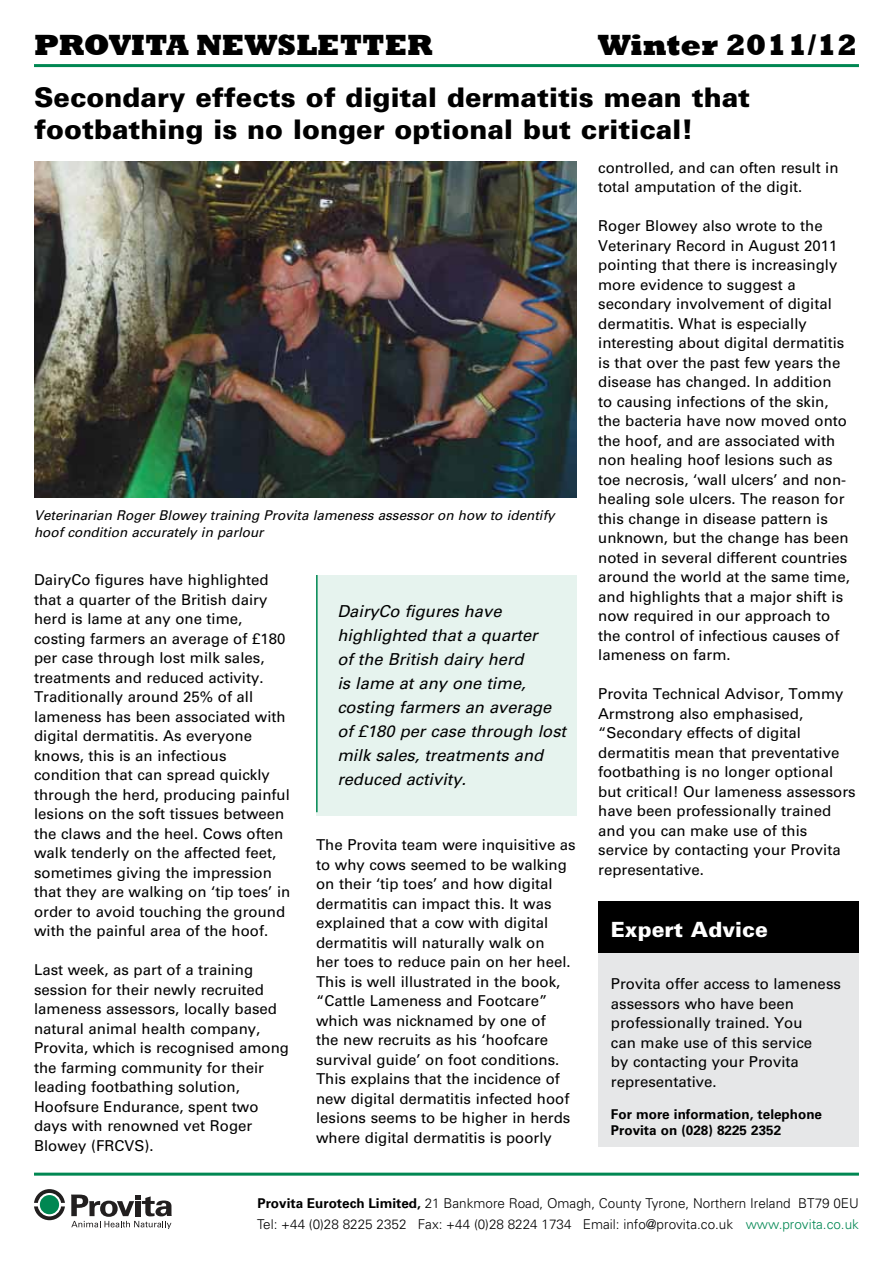
<style>
.page{position:relative;width:893px;height:1263px;background:#fff}
.page>*{position:absolute;margin:0;border:0;box-sizing:border-box;transform-origin:0 0}
.t1{font:800 30px "Rockwell";color:#000}
.t2{font:900 27px/32.4px "Univers";color:#000}
.t3{font:900 21px "Univers";color:#fff}
.t4{font:italic 16.5px/24px "Univers";color:#000}
.t5{font:15px/19.5px "Univers";color:#000}
.t6{font:300 13.5px/21px "Univers";color:#000}
.t7{font:italic 13.5px/16.2px "Univers";color:#000}
.t8{font:700 13.5px/16.2px "Univers";color:#000}
.s1{font-weight:700}
.s2{color:#008752}
</style>
<div class="page">
<img style="left:34px;top:162px;width:543px;height:335px">
<hr style="left:34px;top:1172px;width:825px;height:3px;background:#008752">
<svg style="left:34px;top:1189px;width:31px;height:31px"></svg>
<svg style="left:71px;top:1194px;width:101px;height:35px"></svg>
<div style="left:316px;top:575px;width:261px;height:240px;background:#e6f3ee"></div>
<div style="left:598px;top:901px;width:261px;height:246px;background:#e6e7e8"></div>
<div style="left:598px;top:901px;width:261px;height:51px;background:#000"></div>
<hr style="left:316px;top:575px;width:2px;height:237px;background:#008752">
<hr style="left:34px;top:64px;width:825px;height:3px;background:#008752">
<h1 class="t1" style="left:34px;top:27px;width:400px">PROVITA NEWSLETTER</h1>
<h1 class="t1" style="left:598px;top:27px;width:261px">Winter 2011/12</h1>
<h2 class="t2" style="left:34px;top:80px;width:718px">Secondary effects of digital dermatitis mean that footbathing is no longer optional but critical!</h2>
<p class="t7" style="left:34px;top:508px;width:522px">Veterinarian Roger Blowey training Provita lameness assessor on how to identify hoof condition accurately in parlour</p>
<p class="t5" style="left:34px;top:570px;width:258px">DairyCo figures have highlighted that a quarter of the British dairy herd is lame at any one time, costing farmers an average of £180 per case through lost milk sales, treatments and reduced activity.<br>Traditionally around 25% of all lameness has been associated with digital dermatitis. As everyone knows, this is an infectious condition that can spread quickly through the herd, producing painful lesions on the soft tissues between the claws and the heel. Cows often walk tenderly on the affected feet, sometimes giving the impression that they are walking on ‘tip toes’ in order to avoid touching the ground with the painful area of the hoof.</p>
<p class="t5" style="left:34px;top:960px;width:257px">Last week, as part of a training session for their newly recruited lameness assessors, locally based natural animal health company,<br>Provita, which is recognised among the farming community for their leading footbathing solution,<br>Hoofsure Endurance, spent two days with renowned vet Roger<br>Blowey (FRCVS).</p>
<p class="t4" style="left:337px;top:599px;width:230px">DairyCo figures have highlighted that a quarter<br>of the British dairy herd<br>is lame at any one time, costing farmers an average of £180 per case through lost milk sales, treatments and reduced activity.</p>
<p class="t5" style="left:316px;top:835px;width:261px">The Provita team were inquisitive as to why cows seemed to be walking on their ‘tip toes’ and how digital dermatitis can impact this. It was explained that a cow with digital dermatitis will naturally walk on<br>her toes to reduce pain on her heel.<br>This is well illustrated in the book, “Cattle Lameness and Footcare” which was nicknamed by one of<br>the new recruits as his ‘hoofcare survival guide’ on foot conditions.<br>This explains that the incidence of new digital dermatitis infected hoof lesions seems to be higher in herds where digital dermatitis is poorly</p>
<p class="t5" style="left:598px;top:158px;width:242px">controlled, and can often result in total amputation of the digit.</p>
<p class="t5" style="left:598px;top:216px;width:253px">Roger Blowey also wrote to the<br>Veterinary Record in August 2011 pointing that there is increasingly more evidence to suggest a secondary involvement of digital dermatitis. What is especially interesting about digital dermatitis is that over the past few years the disease has changed. In addition<br>to causing infections of the skin, the bacteria have now moved onto the hoof, and are associated with non healing hoof lesions such as toe necrosis, ‘wall ulcers’ and non&shy;healing sole ulcers. The reason for this change in disease pattern is unknown, but the change has been noted in several different countries around the world at the same time, and highlights that a major shift is now required in our approach to the control of infectious causes of lameness on farm.</p>
<p class="t5" style="left:598px;top:684px;width:259px">Provita Technical Advisor, Tommy<br>Armstrong also emphasised, “Secondary effects of digital dermatitis mean that preventative footbathing is no longer optional but critical! Our lameness assessors have been professionally trained and you can make use of this service by contacting your Provita representative.</p>
<h3 class="t3" style="left:611px;top:916px;width:158px">Expert Advice</h3>
<p class="t5" style="left:611px;top:974px;width:232px">Provita offer access to lameness assessors who have been professionally trained. You<br>can make use of this service<br>by contacting your Provita representative.</p>
<p class="t8" style="left:611px;top:1106px;width:213px">For more information, telephone<br>Provita on (028) 8225 2352</p>
<p class="t6" style="left:257px;top:1193px;width:603px"><span class="s1">Provita Eurotech Limited,</span> 21 Bankmore Road, Omagh, County Tyrone, Northern Ireland BT79 0EU<br>Tel: +44 (0)28 8225 2352 Fax: +44 (0)28 8224 1734 Email: info@provita.co.uk <span class="s2">www.provita.co.uk</span></p>
</div>
